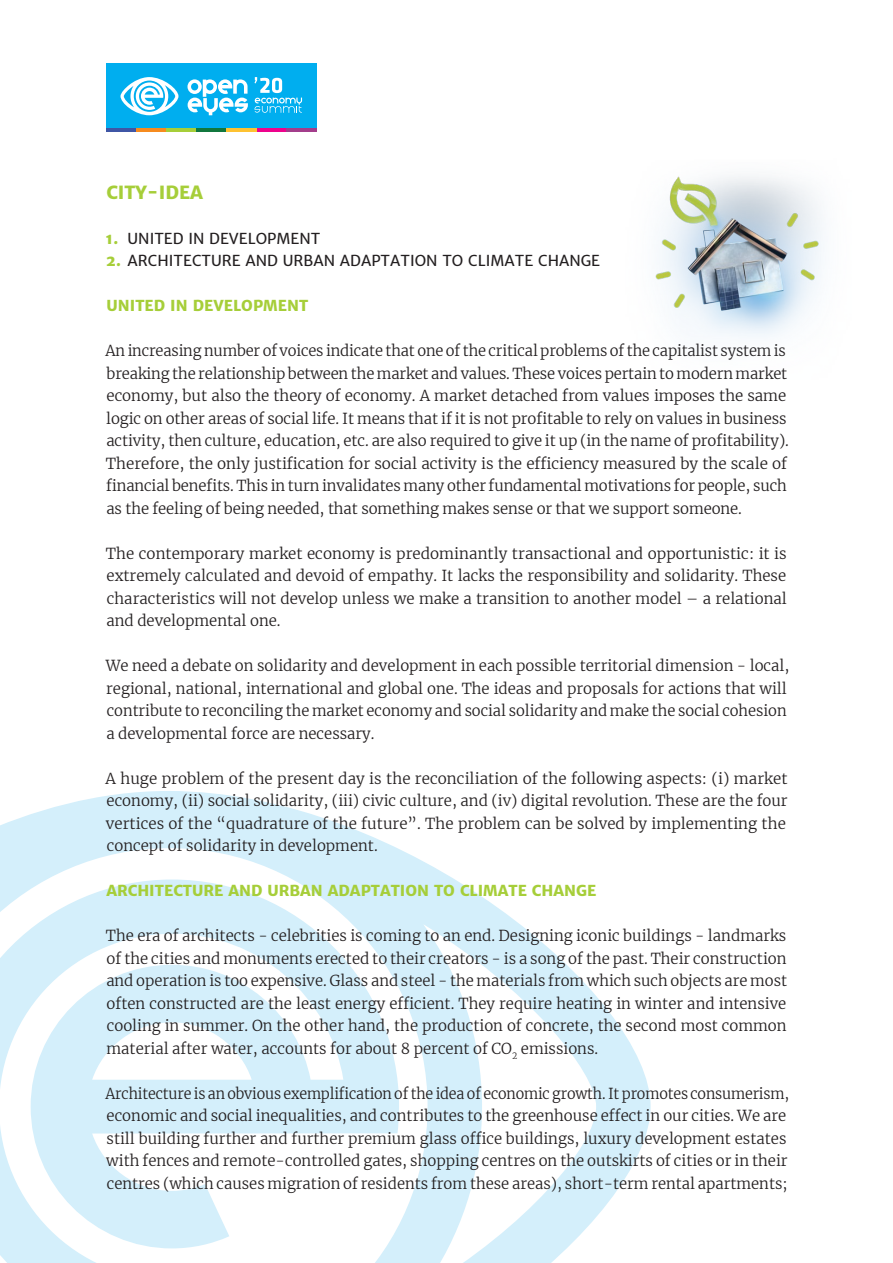
<style>
.page{position:relative;width:893px;height:1263px;background:#fff}
.page>*{position:absolute;margin:0;border:0;box-sizing:border-box;transform-origin:0 0}
.t1{font:800 18px "Merriweather Sans";color:#a6ce39}
.t2{font:300 15px/22.5px "Merriweather";letter-spacing:-.005em;color:#231f20;text-align:justify}
.t3{font:300 15px/22.5px "Merriweather";letter-spacing:-.005em;color:#231f20;scale:.96 1}
.t4{font:15px "Merriweather Sans";color:#231f20}
.t5{font:800 15px "Merriweather Sans";color:#a6ce39}
.s1{font-weight:800;color:#a6ce39}
</style>
<div class="page">
<svg style="left:0;top:791px;width:651px;height:472px;fill:#d8f0fb"></svg>
<div style="left:106px;top:64px;width:210px;height:64px;background:#00aeef"></div>
<svg style="left:187px;top:79px;width:61px;height:36px"></svg>
<hr style="left:256px;top:128px;width:30px;height:3px;background:#ed028c">
<hr style="left:286px;top:128px;width:30px;height:3px;background:#a33d8b">
<hr style="left:106px;top:128px;width:30px;height:3px;background:#3f56a5">
<hr style="left:136px;top:128px;width:30px;height:3px;background:#f68b1f">
<hr style="left:166px;top:128px;width:30px;height:3px;background:#a6ce39">
<hr style="left:196px;top:128px;width:30px;height:3px;background:#11773e">
<hr style="left:226px;top:128px;width:30px;height:3px;background:#fec231">
<svg style="left:120px;top:77px;width:58px;height:38px"></svg>
<svg style="left:254px;top:77px;width:48px;height:36px"></svg>
<img style="left:655px;top:176px;width:167px;height:161px">
<p class="t1" style="left:106px;top:181px;width:98px">CITY-IDEA</p>
<p class="t4" style="left:106px;top:229px;width:216px"><span class="s1">1.</span> UNITED IN DEVELOPMENT</p>
<p class="t4" style="left:106px;top:252px;width:496px"><span class="s1">2.</span> ARCHITECTURE AND URBAN ADAPTATION TO CLIMATE CHANGE</p>
<p class="t5" style="left:107px;top:297px;width:203px">UNITED IN DEVELOPMENT</p>
<p class="t2" style="left:106px;top:339px;width:685px;text-align:left">An increasing number of voices indicate that one of the critical problems of the capitalist system is breaking the relationship between the market and values. These voices pertain to modern market economy, but also the theory of economy. A market detached from values imposes the same logic on other areas of social life. It means that if it is not profitable to rely on values in business activity, then culture, education, etc. are also required to give it up (in the name of profitability).<br>Therefore, the only justification for social activity is the efficiency measured by the scale of financial benefits. This in turn invalidates many other fundamental motivations for people, such as the feeling of being needed, that something makes sense or that we support someone.</p>
<p class="t2" style="left:106px;top:542px;width:682px">The contemporary market economy is predominantly transactional and opportunistic: it is extremely calculated and devoid of empathy. It lacks the responsibility and solidarity. These characteristics will not develop unless we make a transition to another model – a relational and developmental one.</p>
<p class="t2" style="left:106px;top:654px;width:685px;text-align:left">We need a debate on solidarity and development in each possible territorial dimension - local, regional, national, international and global one. The ideas and proposals for actions that will contribute to reconciling the market economy and social solidarity and make the social cohesion a developmental force are necessary.</p>
<p class="t2" style="left:106px;top:767px;width:684px">A huge problem of the present day is the reconciliation of the following aspects: (i) market economy, (ii) social solidarity, (iii) civic culture, and (iv) digital revolution. These are the four vertices of the “quadrature of the future”. The problem can be solved by implementing the concept of solidarity in development.</p>
<p class="t5" style="left:106px;top:882px;width:492px">ARCHITECTURE AND URBAN ADAPTATION TO CLIMATE CHANGE</p>
<p class="t2" style="left:106px;top:924px;width:683px">The era of architects - celebrities is coming to an end. Designing iconic buildings - landmarks of the cities and monuments erected to their creators - is a song of the past. Their construction and operation is too expensive. Glass and steel - the materials from which such objects are most often constructed are the least energy efficient. They require heating in winter and intensive cooling in summer. On the other hand, the production of concrete, the second most common material after water, accounts for about 8 percent of CO<sub>2</sub> emissions.</p>
<p class="t3" style="left:106px;top:1082px;width:714px">Architecture is an obvious exemplification of the idea of economic growth. It promotes consumerism, economic and social inequalities, and contributes to the greenhouse effect in our cities. We are still building further and further premium glass office buildings, luxury development estates with fences and remote-controlled gates, shopping centres on the outskirts of cities or in their centres (which causes migration of residents from these areas), short-term rental apartments;</p>
</div>
